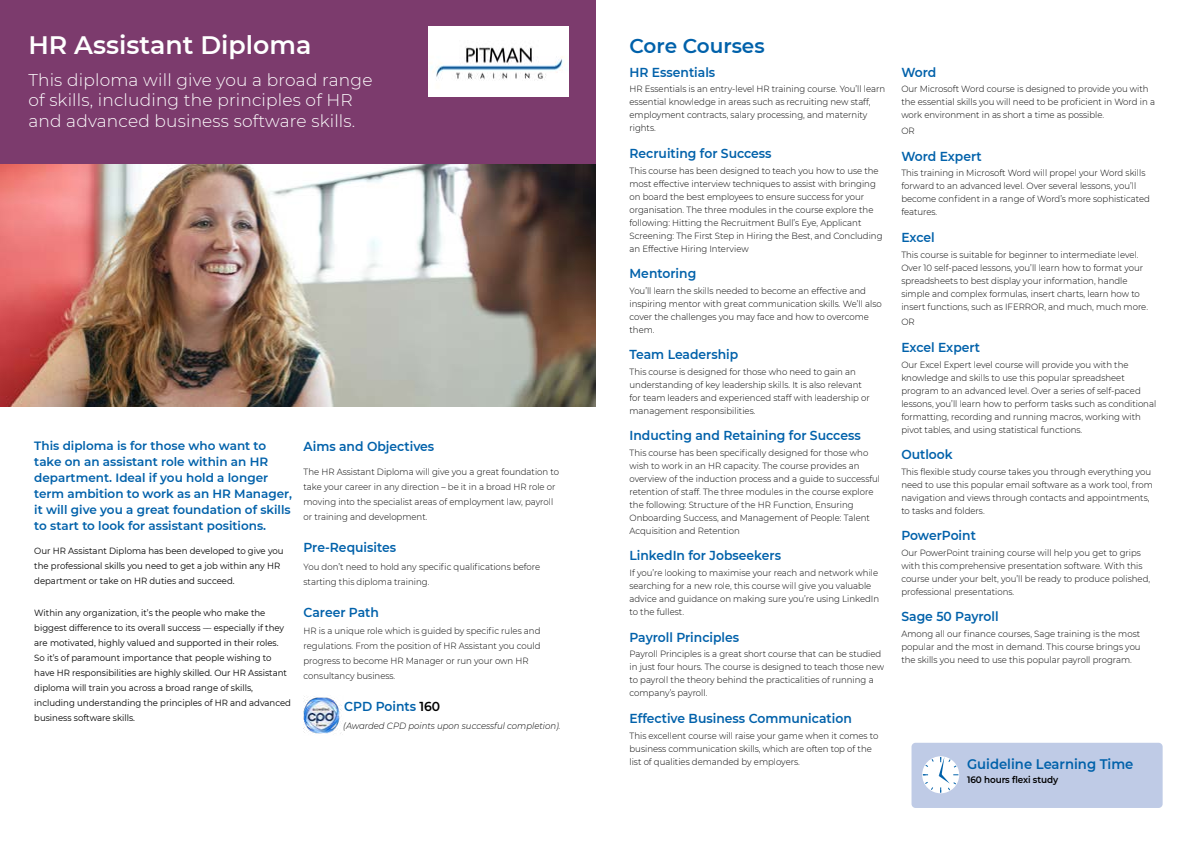
<style>
.page{position:relative;width:1191px;height:842px;background:#fff}
.page>*{position:absolute;margin:0;border:0;box-sizing:border-box;transform-origin:0 0}
.t1{font:600 25.2px "Montserrat";color:#fff}
.t2{font:600 20px "Montserrat";color:#0061aa}
.t3{font:300 17px/20.4px "Montserrat";letter-spacing:.01em;color:#fff}
.t4{font:600 13.9px "Montserrat";color:#0061aa;scale:.95 1}
.t5{font:600 13px "Montserrat";color:#0061aa;scale:.95 1}
.t6{font:600 12px/16px "Montserrat";color:#0061aa}
.t7{font:600 9.3px "Montserrat";letter-spacing:-.01em;color:#000;scale:.95 1}
.t8{font:300 9px/13px "Montserrat";color:#000;scale:.95 1}
.t9{font:9px/15px "Montserrat";color:#000;scale:.95 1}
.t10{font:italic 300 9px "Montserrat";color:#000;scale:.95 1}
.s1{color:#000}
</style>
<div class="page">
<img style="left:0;top:163px;width:595px;height:244px">
<div style="left:0;top:0;width:595px;height:163px;background:#7c3b6d"></div>
<img style="left:303px;top:696px;width:39px;height:38px">
<div style="left:911px;top:743px;width:251px;height:65px;background:#bfcbe6;border-radius:4px"></div>
<div style="left:922px;top:756px;width:37px;height:37px;border:1px solid #fff;border-radius:50%"></div>
<svg style="left:923px;top:757px;width:35px;height:35px"></svg>
<img style="left:428px;top:26px;width:141px;height:71px">
<h1 class="t1" style="left:28px;top:27px;width:284px">HR Assistant Diploma</h1>
<h3 class="t3" style="left:28px;top:69px;width:346px">This diploma will give you a broad range of skills, including the principles of HR and advanced business software skills.</h3>
<h3 class="t6" style="left:34px;top:437px;width:259px">This diploma is for those who want to take on an assistant role within an HR department. Ideal if you hold a longer term ambition to work as an HR Manager, it will give you a great foundation of skills to start to look for assistant positions.</h3>
<p class="t9" style="left:34px;top:543px;width:264px">Our HR Assistant Diploma has been developed to give you the professional skills you need to get a job within any HR department or take on HR duties and succeed.</p>
<p class="t9" style="left:34px;top:605px;width:272px">Within any organization, it’s the people who make the biggest difference to its overall success –– especially if they are motivated, highly valued and supported in their roles.<br>So it’s of paramount importance that people wishing to have HR responsibilities are highly skilled. Our HR Assistant diploma will train you across a broad range of skills, including understanding the principles of HR and advanced business software skills.</p>
<h3 class="t5" style="left:303px;top:437px;width:139px">Aims and Objectives</h3>
<p class="t8" style="left:303px;top:464px;width:270px;line-height:15px">The HR Assistant Diploma will give you a great foundation to take your career in any direction – be it in a broad HR role or moving into the specialist areas of employment law, payroll or training and development.</p>
<h3 class="t5" style="left:303px;top:538px;width:99px">Pre-Requisites</h3>
<p class="t8" style="left:303px;top:559px;width:251px;line-height:15px">You don’t need to hold any specific qualifications before starting this diploma training.</p>
<h3 class="t5" style="left:303px;top:603px;width:81px">Career Path</h3>
<p class="t8" style="left:303px;top:623px;width:251px;line-height:15px">HR is a unique role which is guided by specific rules and regulations. From the position of HR Assistant you could progress to become HR Manager or run your own HR consultancy business.</p>
<h3 class="t5" style="left:344px;top:698px;width:103px">CPD Points <span class="s1">160</span></h3>
<p class="t10" style="left:343px;top:720px;width:230px">(Awarded CPD points upon successful completion).</p>
<h2 class="t2" style="left:629px;top:32px;width:137px">Core Courses</h2>
<h3 class="t5" style="left:629px;top:63px;width:92px">HR Essentials</h3>
<p class="t8" style="left:629px;top:82px;width:270px">HR Essentials is an entry-level HR training course. You’ll learn essential knowledge in areas such as recruiting new staff, employment contracts, salary processing, and maternity rights.</p>
<h3 class="t5" style="left:629px;top:144px;width:151px">Recruiting for Success</h3>
<p class="t8" style="left:629px;top:164px;width:268px">This course has been designed to teach you how to use the most effective interview techniques to assist with bringing on board the best employees to ensure success for your organisation. The three modules in the course explore the following: Hitting the Recruitment Bull’s Eye, Applicant Screening: The First Step in Hiring the Best, and Concluding an Effective Hiring Interview</p>
<h3 class="t5" style="left:629px;top:264px;width:72px">Mentoring</h3>
<p class="t8" style="left:629px;top:284px;width:267px">You’ll learn the skills needed to become an effective and inspiring mentor with great communication skills. We’ll also cover the challenges you may face and how to overcome them.</p>
<h3 class="t5" style="left:629px;top:345px;width:116px">Team Leadership</h3>
<p class="t8" style="left:629px;top:365px;width:254px">This course is designed for those who need to gain an understanding of key leadership skills. It is also relevant for team leaders and experienced staff with leadership or management responsibilities.</p>
<h3 class="t5" style="left:629px;top:426px;width:245px">Inducting and Retaining for Success</h3>
<p class="t8" style="left:629px;top:446px;width:265px">This course has been specifically designed for those who wish to work in an HR capacity. The course provides an overview of the induction process and a guide to successful retention of staff. The three modules in the course explore the following: Structure of the HR Function, Ensuring Onboarding Success, and Management of People: Talent Acquisition and Retention</p>
<h3 class="t5" style="left:629px;top:547px;width:161px">LinkedIn for Jobseekers</h3>
<p class="t8" style="left:629px;top:566px;width:264px">If you’re looking to maximise your reach and network while searching for a new role, this course will give you valuable advice and guidance on making sure you’re using LinkedIn to the fullest.</p>
<h3 class="t5" style="left:629px;top:628px;width:117px">Payroll Principles</h3>
<p class="t8" style="left:629px;top:647px;width:269px">Payroll Principles is a great short course that can be studied in just four hours. The course is designed to teach those new to payroll the theory behind the practicalities of running a company’s payroll.</p>
<h3 class="t5" style="left:629px;top:709px;width:235px">Effective Business Communication</h3>
<p class="t8" style="left:629px;top:729px;width:263px">This excellent course will raise your game when it comes to business communication skills, which are often top of the list of qualities demanded by employers.</p>
<h3 class="t5" style="left:901px;top:63px;width:38px">Word</h3>
<p class="t8" style="left:901px;top:82px;width:268px">Our Microsoft Word course is designed to provide you with the essential skills you will need to be proficient in Word in a work environment in as short a time as possible.</p>
<p class="t8" style="left:901px;top:124px;width:16px">OR</p>
<h3 class="t5" style="left:901px;top:147px;width:86px">Word Expert</h3>
<p class="t8" style="left:901px;top:166px;width:263px">This training in Microsoft Word will propel your Word skills forward to an advanced level. Over several lessons, you’ll become confident in a range of Word’s more sophisticated features.</p>
<h3 class="t5" style="left:901px;top:228px;width:37px">Excel</h3>
<p class="t8" style="left:901px;top:248px;width:261px">This course is suitable for beginner to intermediate level.<br>Over 10 self-paced lessons, you’ll learn how to format your spreadsheets to best display your information, handle simple and complex formulas, insert charts, learn how to insert functions, such as IFERROR, and much, much more.</p>
<p class="t8" style="left:901px;top:315px;width:16px">OR</p>
<h3 class="t5" style="left:901px;top:338px;width:84px">Excel Expert</h3>
<p class="t8" style="left:901px;top:358px;width:270px">Our Excel Expert level course will provide you with the knowledge and skills to use this popular spreadsheet program to an advanced level. Over a series of self-paced lessons, you’ll learn how to perform tasks such as conditional formatting, recording and running macros, working with pivot tables, and using statistical functions.</p>
<h3 class="t5" style="left:901px;top:445px;width:56px">Outlook</h3>
<p class="t8" style="left:901px;top:465px;width:266px">This flexible study course takes you through everything you need to use this popular email software as a work tool, from navigation and views through contacts and appointments, to tasks and folders.</p>
<h3 class="t5" style="left:901px;top:526px;width:80px">PowerPoint</h3>
<p class="t8" style="left:901px;top:546px;width:263px">Our PowerPoint training course will help you get to grips with this comprehensive presentation software. With this course under your belt, you’ll be ready to produce polished, professional presentations.</p>
<h3 class="t5" style="left:901px;top:607px;width:104px">Sage 50 Payroll</h3>
<p class="t8" style="left:901px;top:627px;width:253px;text-align:justify">Among all our finance courses, Sage training is the most popular and the most in demand. This course brings you the skills you need to use this popular payroll program.</p>
<h3 class="t4" style="left:967px;top:754px;width:177px">Guideline Learning Time</h3>
<p class="t7" style="left:967px;top:773px;width:97px">160 hours flexi study</p>
</div>
